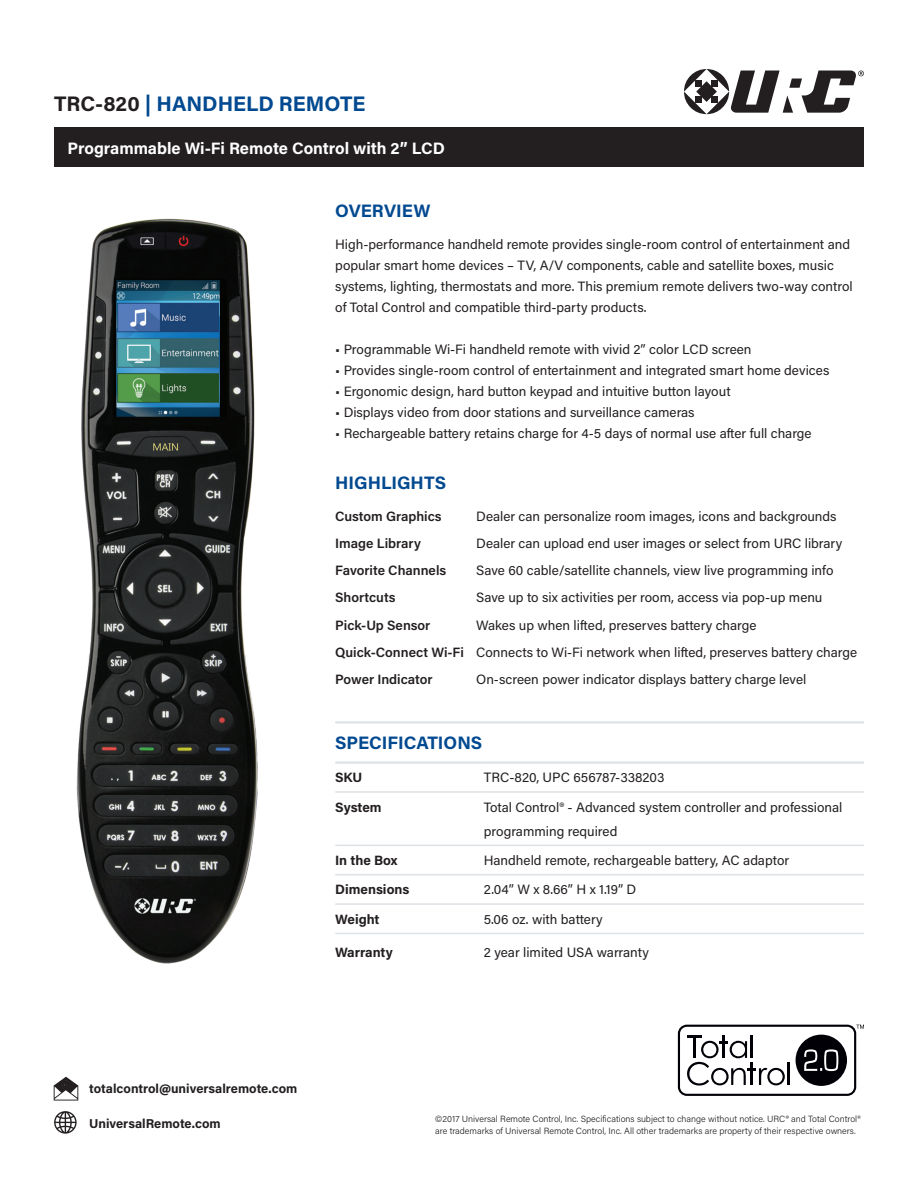
<style>
.page{position:relative;width:918px;height:1188px;background:#fff}
.page>*{position:absolute;margin:0;border:0;box-sizing:border-box;transform-origin:0 0}
.t1{font:700 21px "Acumin Pro";color:#014990}
.Front_Page_Body_Head{font:700 18px "Acumin Pro";color:#014990}
.t2{font:700 16.5px "Acumin Pro";color:#fff}
.Main_Body_Subheader{font:13.5px/21px "Acumin Pro";color:#231f20}
.Main_Body_Subheader-2{font:600 13.5px "Acumin Pro";color:#231f20}
.Front_Page_Body{font:700 13.5px "Acumin Pro";color:#231f20}
.Front_Page_Body-2{font:13.5px "Acumin Pro";color:#231f20}
.t3{font:700 12.9px "Acumin Pro";color:#231f20}
.t4{font:300 9px/12px "Acumin Pro";color:#231f20}
.s1{color:#231f20}
</style>
<div class="page">
<div style="left:54px;top:128px;width:810px;height:39px;background:#231f20"></div>
<svg style="left:684px;top:69px;width:180px;height:45px"></svg>
<svg style="left:54px;top:1077px;width:24px;height:24px"></svg>
<svg style="left:54px;top:1111px;width:23px;height:23px"></svg>
<svg style="left:678px;top:1025px;width:186px;height:71px"></svg>
<hr style="left:335px;top:791px;width:149px;height:2px;background:#dde2e6">
<hr style="left:484px;top:791px;width:380px;height:2px;background:#dde2e6">
<hr style="left:335px;top:845px;width:149px;height:1px;background:#dde2e6">
<hr style="left:484px;top:845px;width:380px;height:1px;background:#dde2e6">
<hr style="left:335px;top:874px;width:149px;height:1px;background:#dde2e6">
<hr style="left:484px;top:874px;width:380px;height:1px;background:#dde2e6">
<hr style="left:335px;top:903px;width:149px;height:2px;background:#dde2e6">
<hr style="left:484px;top:903px;width:380px;height:2px;background:#dde2e6">
<hr style="left:335px;top:933px;width:149px;height:1px;background:#dde2e6">
<hr style="left:484px;top:933px;width:380px;height:1px;background:#dde2e6">
<hr style="left:335px;top:721px;width:149px;height:3px;background:#dde2e6">
<hr style="left:484px;top:721px;width:380px;height:3px;background:#dde2e6">
<hr style="left:335px;top:762px;width:149px;height:2px;background:#dde2e6">
<hr style="left:484px;top:762px;width:380px;height:2px;background:#dde2e6">
<img style="left:77px;top:219px;width:181px;height:745px">
<h1 class="t1" style="left:54px;top:89px;width:313px"><span class="s1">TRC-820</span> | HANDHELD REMOTE</h1>
<p class="t2" style="left:68px;top:136px;width:379px">Programmable Wi-Fi Remote Control with 2” LCD</p>
<p class="Front_Page_Body_Head" style="left:335px;top:198px;width:97px">OVERVIEW</p>
<p class="Main_Body_Subheader" style="left:335px;top:233px;width:519px">High-performance handheld remote provides single-room control of entertainment and popular smart home devices – TV, A/V components, cable and satellite boxes, music systems, lighting, thermostats and more. This premium remote delivers two-way control of Total Control and compatible third-party products.</p>
<p class="Main_Body_Subheader" style="left:335px;top:338px;width:418px">• Programmable Wi-Fi handheld remote with vivid 2” color LCD screen</p>
<p class="Main_Body_Subheader" style="left:335px;top:359px;width:496px">• Provides single-room control of entertainment and integrated smart home devices</p>
<p class="Main_Body_Subheader" style="left:335px;top:380px;width:397px">• Ergonomic design, hard button keypad and intuitive button layout</p>
<p class="Main_Body_Subheader" style="left:335px;top:401px;width:361px">• Displays video from door stations and surveillance cameras</p>
<p class="Main_Body_Subheader" style="left:335px;top:422px;width:478px">• Rechargeable battery retains charge for 4-5 days of normal use after full charge</p>
<p class="Front_Page_Body_Head" style="left:335px;top:470px;width:113px">HIGHLIGHTS</p>
<p class="Main_Body_Subheader-2" style="left:335px;top:507px;width:108px">Custom Graphics</p>
<p class="Main_Body_Subheader" style="left:476px;top:505px;width:362px">Dealer can personalize room images, icons and backgrounds</p>
<p class="Main_Body_Subheader-2" style="left:335px;top:534px;width:87px">Image Library</p>
<p class="Main_Body_Subheader" style="left:476px;top:532px;width:368px">Dealer can upload end user images or select from URC library</p>
<p class="Main_Body_Subheader-2" style="left:335px;top:561px;width:112px">Favorite Channels</p>
<p class="Main_Body_Subheader" style="left:476px;top:560px;width:359px">Save 60 cable/satellite channels, view live programming info</p>
<p class="Main_Body_Subheader-2" style="left:335px;top:588px;width:62px">Shortcuts</p>
<p class="Main_Body_Subheader" style="left:476px;top:587px;width:348px">Save up to six activities per room, access via pop-up menu</p>
<p class="Main_Body_Subheader-2" style="left:335px;top:616px;width:97px">Pick-Up Sensor</p>
<p class="Main_Body_Subheader" style="left:476px;top:614px;width:282px">Wakes up when lifted, preserves battery charge</p>
<p class="Main_Body_Subheader-2" style="left:335px;top:643px;width:130px">Quick-Connect Wi-Fi</p>
<p class="Main_Body_Subheader" style="left:476px;top:641px;width:382px">Connects to Wi-Fi network when lifted, preserves battery charge</p>
<p class="Main_Body_Subheader-2" style="left:335px;top:670px;width:99px">Power Indicator</p>
<p class="Main_Body_Subheader" style="left:476px;top:668px;width:332px">On-screen power indicator displays battery charge level</p>
<p class="Front_Page_Body_Head" style="left:335px;top:730px;width:149px">SPECIFICATIONS</p>
<p class="Front_Page_Body" style="left:335px;top:768px;width:29px">SKU</p>
<p class="Main_Body_Subheader" style="left:484px;top:767px;width:182px">TRC-820, UPC 656787-338203</p>
<p class="Front_Page_Body" style="left:335px;top:797px;width:48px">System</p>
<p class="Main_Body_Subheader" style="left:484px;top:796px;width:360px">Total Control® - Advanced system controller and professional</p>
<p class="Main_Body_Subheader" style="left:484px;top:820px;width:135px">programming required</p>
<p class="Front_Page_Body" style="left:335px;top:851px;width:64px">In the Box</p>
<p class="Main_Body_Subheader" style="left:484px;top:849px;width:307px">Handheld remote, rechargeable battery, AC adaptor</p>
<p class="Front_Page_Body" style="left:335px;top:880px;width:76px">Dimensions</p>
<p class="Main_Body_Subheader" style="left:484px;top:879px;width:154px">2.04” W x 8.66” H x 1.19” D</p>
<p class="Front_Page_Body" style="left:335px;top:910px;width:46px">Weight</p>
<p class="Front_Page_Body-2" style="left:484px;top:910px;width:120px">5.06 oz. with battery</p>
<p class="Front_Page_Body" style="left:335px;top:943px;width:59px">Warranty</p>
<p class="Front_Page_Body-2" style="left:484px;top:943px;width:167px">2 year limited USA warranty</p>
<p class="t3" style="left:89px;top:1079px;width:210px">totalcontrol@universalremote.com</p>
<p class="t3" style="left:89px;top:1114px;width:133px">UniversalRemote.com</p>
<p class="t4" style="left:435px;top:1113px;width:427px">©2017 Universal Remote Control, Inc. Specifications subject to change without notice. URC® and Total Control® are trademarks of Universal Remote Control, Inc. All other trademarks are property of their respective owners.</p>
</div>
